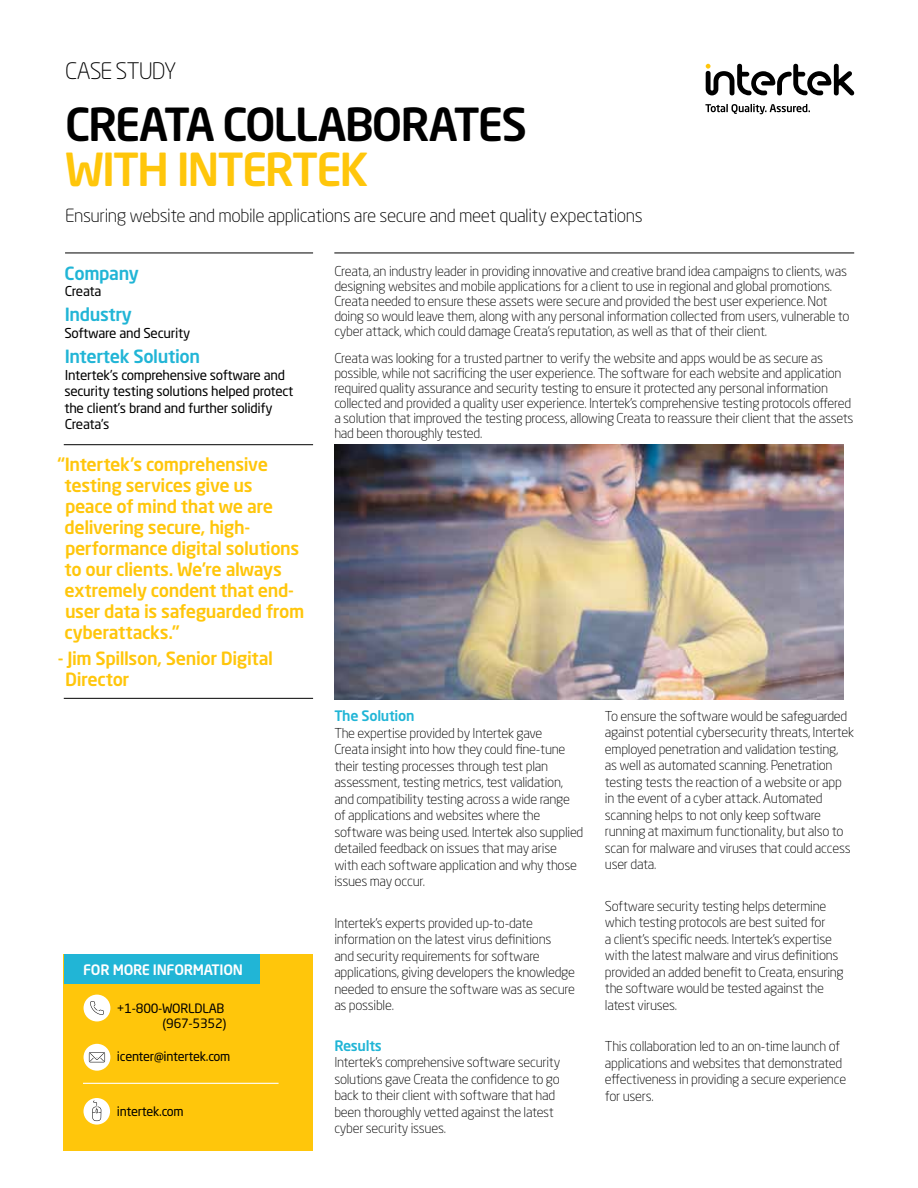
<style>
.page{position:relative;width:918px;height:1188px;background:#fff}
.page>*{position:absolute;margin:0;border:0;box-sizing:border-box;transform-origin:0 0}
.t1{font:500 45px "Neo Sans Std";letter-spacing:-.05em;color:#000}
.t2{font:500 45px "Neo Sans Std";letter-spacing:-.045em;color:#ffc60b}
.t3{font:300 22.5px "Neo Sans Std";letter-spacing:-.035em;color:#000}
.t4{font:500 18px/21px "Neo Sans Std";letter-spacing:-.02em;color:#ffc60b}
.t5{font:300 18px "Neo Sans Std";letter-spacing:-.025em;color:#000}
.t6{font:500 18px "Neo Sans Std";letter-spacing:-.02em;color:#21b5d6}
.t7{font:500 14.25px "Neo Sans Std";letter-spacing:-.02em;color:#fff}
.t8{font:500 14.25px "Neo Sans Std";letter-spacing:-.02em;color:#21b5d6}
.t9{font:300 13.5px/16.5px "Neo Sans Std";letter-spacing:-.02em;color:#000}
.t10{font:13.5px/16.5px "Neo Sans Std";letter-spacing:-.02em;color:#000}
.t11{font:12.75px/15px "Neo Sans Std";letter-spacing:-.02em;color:#000;text-align:right}
</style>
<div class="page">
<svg style="left:705px;top:104px;width:105px;height:10px"></svg>
<svg style="left:706px;top:64px;width:148px;height:31px"></svg>
<hr style="left:65px;top:253px;width:248px;height:1px;background:#000">
<hr style="left:64px;top:444px;width:249px;height:1px;background:#000">
<hr style="left:64px;top:698px;width:249px;height:1px;background:#000">
<hr style="left:334px;top:253px;width:520px;height:1px;background:#000">
<div style="left:64px;top:954px;width:249px;height:197px;background:#ffc60b"></div>
<div style="left:64px;top:954px;width:195px;height:30px;background:#21b5d6"></div>
<div style="left:84px;top:995px;width:26px;height:26px;background:#fff;border-radius:50%"></div>
<svg style="left:90px;top:1001px;width:14px;height:14px"></svg>
<div style="left:84px;top:1044px;width:26px;height:27px;background:#fff;border-radius:50%"></div>
<svg style="left:89px;top:1052px;width:16px;height:10px"></svg>
<div style="left:84px;top:1098px;width:26px;height:27px;background:#fff;border-radius:50%"></div>
<svg style="left:92px;top:1101px;width:9px;height:20px"></svg>
<hr style="left:83px;top:1083px;width:196px;height:1px;background:#fff">
<img style="left:334px;top:444px;width:510px;height:256px">
<h2 class="t3" style="left:65px;top:57px;width:113px">CASE STUDY</h2>
<h1 class="t1" style="left:65px;top:96px;width:463px">CREATA COLLABORATES</h1>
<h1 class="t2" style="left:65px;top:141px;width:305px">WITH INTERTEK</h1>
<h3 class="t5" style="left:65px;top:205px;width:579px">Ensuring website and mobile applications are secure and meet quality expectations</h3>
<h3 class="t6" style="left:65px;top:262px;width:76px">Company</h3>
<p class="t10" style="left:65px;top:283px;width:38px">Creata</p>
<h3 class="t6" style="left:65px;top:303px;width:69px">Industry</h3>
<p class="t10" style="left:64px;top:324px;width:127px">Software and Security</p>
<h3 class="t6" style="left:65px;top:345px;width:137px">Intertek Solution</h3>
<p class="t10" style="left:64px;top:366px;width:231px">Intertek’s comprehensive software and security testing solutions helped protect the client’s brand and further solidify Creata’s</p>
<p class="t4" style="left:64px;top:454px;width:242px;text-indent:-7px">“Intertek’s comprehensive testing services give us peace of mind that we are delivering secure, high&shy;performance digital solutions to our clients. We’re always extremely condent that end&shy;user data is safeguarded from cyberattacks.”</p>
<h3 class="t4" style="left:65px;top:647px;width:209px;text-indent:-7px">- Jim Spillson, Senior Digital<br>Director</h3>
<p class="t7" style="left:83px;top:961px;width:161px">FOR MORE INFORMATION</p>
<p class="t11" style="left:117px;top:1001px;width:111px">+1-800-WORLDLAB (967-5352)</p>
<p class="t11" style="left:117px;top:1048px;width:115px">icenter@intertek.com</p>
<p class="t11" style="left:117px;top:1104px;width:68px">intertek.com</p>
<p class="t9" style="left:334px;top:264px;width:517px;line-height:15px">Creata, an industry leader in providing innovative and creative brand idea campaigns to clients, was designing websites and mobile applications for a client to use in regional and global promotions.<br>Creata needed to ensure these assets were secure and provided the best user experience. Not doing so would leave them, along with any personal information collected from users, vulnerable to cyber attack, which could damage Creata’s reputation, as well as that of their client.</p>
<p class="t9" style="left:334px;top:350px;width:521px;line-height:15px">Creata was looking for a trusted partner to verify the website and apps would be as secure as possible, while not sacrificing the user experience. The software for each website and application required quality assurance and security testing to ensure it protected any personal information collected and provided a quality user experience. Intertek’s comprehensive testing protocols offered a solution that improved the testing process, allowing Creata to reassure their client that the assets had been thoroughly tested.</p>
<p class="t8" style="left:334px;top:707px;width:82px">The Solution</p>
<p class="t9" style="left:334px;top:725px;width:251px">The expertise provided by Intertek gave<br>Creata insight into how they could fine-tune their testing processes through test plan assessment, testing metrics, test validation, and compatibility testing across a wide range of applications and websites where the software was being used. Intertek also supplied detailed feedback on issues that may arise with each software application and why those issues may occur.</p>
<p class="t9" style="left:334px;top:914px;width:242px">Intertek’s experts provided up-to-date information on the latest virus definitions<br>and security requirements for software applications, giving developers the knowledge needed to ensure the software was as secure as possible.</p>
<p class="t8" style="left:334px;top:1036px;width:49px">Results</p>
<p class="t9" style="left:334px;top:1054px;width:227px">Intertek’s comprehensive software security solutions gave Creata the confidence to go back to their client with software that had been thoroughly vetted against the latest cyber security issues.</p>
<p class="t9" style="left:605px;top:707px;width:251px">To ensure the software would be safeguarded against potential cybersecurity threats, Intertek employed penetration and validation testing,<br>as well as automated scanning. Penetration testing tests the reaction of a website or app in the event of a cyber attack. Automated scanning helps to not only keep software running at maximum functionality, but also to scan for malware and viruses that could access user data.</p>
<p class="t9" style="left:605px;top:897px;width:240px">Software security testing helps determine which testing protocols are best suited for<br>a client’s specific needs. Intertek’s expertise with the latest malware and virus definitions provided an added benefit to Creata, ensuring the software would be tested against the latest viruses.</p>
<p class="t9" style="left:605px;top:1038px;width:243px">This collaboration led to an on-time launch of applications and websites that demonstrated effectiveness in providing a secure experience for users.</p>
</div>
